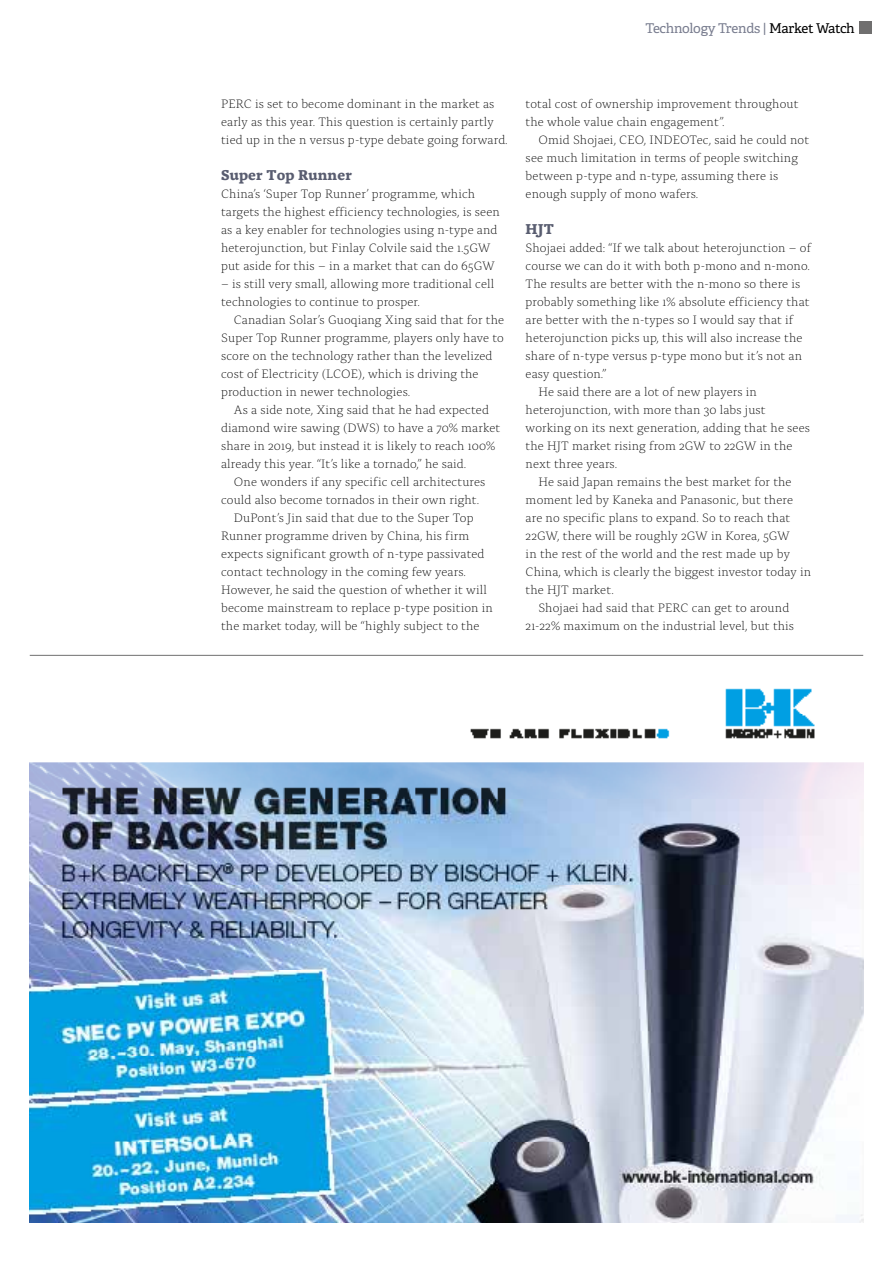
<style>
.page{position:relative;width:893px;height:1263px;background:#fff}
.page>*{position:absolute;margin:0;border:0;box-sizing:border-box;transform-origin:0 0}
.t1{font:700 15px "Alda OTCEV";letter-spacing:.005em;color:#595d70}
.t2{font:13.5px "Adelle PE";letter-spacing:-.025em;color:#797d8f}
.t3{font:300 12.75px/18px "Alda OTCEV";letter-spacing:.005em;color:#000}
.s1{color:#000}
</style>
<div class="page">
<div style="left:859px;top:21px;width:13px;height:13px;background:#706f6f"></div>
<img style="left:29px;top:688px;width:835px;height:534px">
<hr style="left:30px;top:655px;width:833px;height:1px;background:#706f6f">
<p class="t2" style="left:645px;top:18px;width:211px">Technology Trends | <span class="s1">Market Watch</span></p>
<p class="t3" style="left:221px;top:94px;width:288px">PERC is set to become dominant in the market as early as this year. This question is certainly partly tied up in the n versus p-type debate going forward.</p>
<p class="t1" style="left:221px;top:163px;width:132px">Super Top Runner</p>
<p class="t3" style="left:221px;top:184px;width:280px">China’s ‘Super Top Runner’ programme, which targets the highest efficiency technologies, is seen as a key enabler for technologies using n-type and heterojunction, but Finlay Colvile said the 1.5GW put aside for this – in a market that can do 65GW</p>
<p class="t3" style="left:221px;top:274px;width:275px">– is still very small, allowing more traditional cell technologies to continue to prosper.</p>
<p class="t3" style="left:221px;top:310px;width:284px;text-indent:13px">Canadian Solar’s Guoqiang Xing said that for the Super Top Runner programme, players only have to score on the technology rather than the levelized cost of Electricity (LCOE), which is driving the production in newer technologies.</p>
<p class="t3" style="left:221px;top:400px;width:281px;text-indent:13px">As a side note, Xing said that he had expected diamond wire sawing (DWS) to have a 70% market share in 2019, but instead it is likely to reach 100% already this year. “It’s like a tornado,” he said.</p>
<p class="t3" style="left:234px;top:472px;width:253px">One wonders if any specific cell architectures</p>
<p class="t3" style="left:221px;top:490px;width:259px">could also become tornados in their own right.</p>
<p class="t3" style="left:234px;top:508px;width:241px">DuPont’s Jin said that due to the Super Top</p>
<p class="t3" style="left:221px;top:526px;width:250px">Runner programme driven by China, his firm</p>
<p class="t3" style="left:221px;top:544px;width:265px">expects significant growth of n-type passivated</p>
<p class="t3" style="left:221px;top:562px;width:246px">contact technology in the coming few years.</p>
<p class="t3" style="left:221px;top:580px;width:267px">However, he said the question of whether it will</p>
<p class="t3" style="left:221px;top:598px;width:273px">become mainstream to replace p-type position in</p>
<p class="t3" style="left:221px;top:616px;width:260px">the market today, will be “highly subject to the</p>
<p class="t3" style="left:526px;top:94px;width:274px">total cost of ownership improvement throughout the whole value chain engagement”.</p>
<p class="t3" style="left:526px;top:130px;width:285px;text-indent:13px">Omid Shojaei, CEO, INDEOTec, said he could not see much limitation in terms of people switching between p-type and n-type, assuming there is enough supply of mono wafers.</p>
<p class="t1" style="left:526px;top:217px;width:30px">HJT</p>
<p class="t3" style="left:526px;top:238px;width:287px">Shojaei added: “If we talk about heterojunction – of</p>
<p class="t3" style="left:526px;top:256px;width:286px">course we can do it with both p-mono and n-mono.</p>
<p class="t3" style="left:526px;top:274px;width:276px">The results are better with the n-mono so there is</p>
<p class="t3" style="left:526px;top:292px;width:285px">probably something like 1% absolute efficiency that</p>
<p class="t3" style="left:526px;top:310px;width:269px">are better with the n-types so I would say that if</p>
<p class="t3" style="left:526px;top:328px;width:278px">heterojunction picks up, this will also increase the</p>
<p class="t3" style="left:526px;top:346px;width:278px">share of n-type versus p-type mono but it’s not an</p>
<p class="t3" style="left:526px;top:364px;width:82px">easy question.”</p>
<p class="t3" style="left:538px;top:382px;width:220px">He said there are a lot of new players in</p>
<p class="t3" style="left:526px;top:400px;width:242px">heterojunction, with more than 30 labs just</p>
<p class="t3" style="left:526px;top:418px;width:286px">working on its next generation, adding that he sees</p>
<p class="t3" style="left:526px;top:436px;width:268px">the HJT market rising from 2GW to 22GW in the</p>
<p class="t3" style="left:526px;top:454px;width:93px">next three years.</p>
<p class="t3" style="left:538px;top:472px;width:255px">He said Japan remains the best market for the</p>
<p class="t3" style="left:526px;top:490px;width:269px">moment led by Kaneka and Panasonic, but there</p>
<p class="t3" style="left:526px;top:508px;width:266px">are no specific plans to expand. So to reach that</p>
<p class="t3" style="left:526px;top:526px;width:266px">22GW, there will be roughly 2GW in Korea, 5GW</p>
<p class="t3" style="left:526px;top:544px;width:266px">in the rest of the world and the rest made up by</p>
<p class="t3" style="left:526px;top:562px;width:287px">China, which is clearly the biggest investor today in</p>
<p class="t3" style="left:526px;top:580px;width:90px">the HJT market.</p>
<p class="t3" style="left:538px;top:598px;width:252px">Shojaei had said that PERC can get to around</p>
<p class="t3" style="left:526px;top:616px;width:270px">21-22% maximum on the industrial level, but this</p>
</div>
